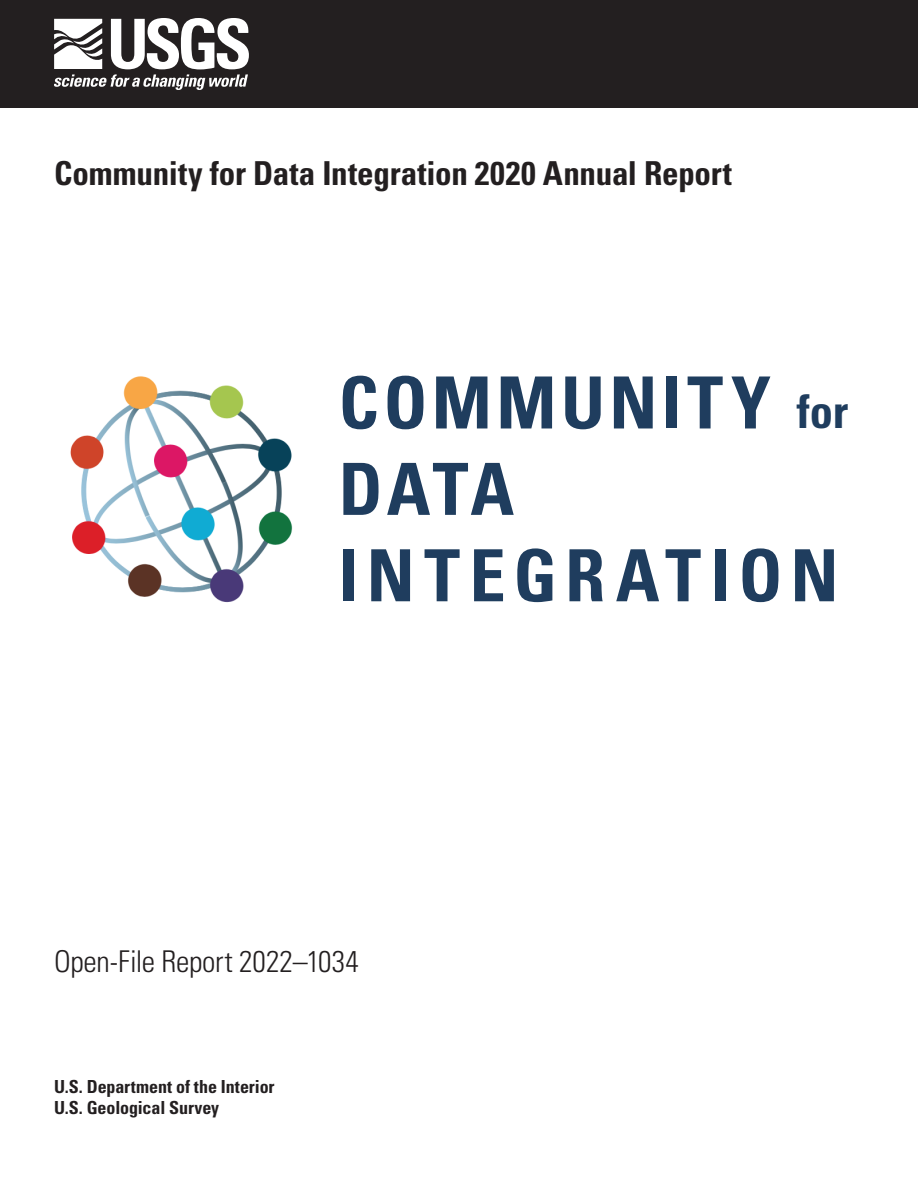
<style>
.page{position:relative;width:918px;height:1188px;background:#fff}
.page>*{position:absolute;margin:0;border:0;box-sizing:border-box;transform-origin:0 0}
.t1{font:700 condensed 72px/86.4px "Univers";letter-spacing:.075em;color:#1f3d5e}
.t2{font:700 condensed 33px "Univers";letter-spacing:-.005em;color:#231f20}
.SeriesCover{font:300 condensed 30px "Univers";letter-spacing:-.005em;color:#231f20}
.DBID{font:700 condensed 18px "Univers";letter-spacing:-.005em;color:#231f20}
.s1{font-size:46.5px}
</style>
<div class="page">
<div style="left:0;top:0;width:918px;height:108px;background:#231f20"></div>
<svg style="left:54px;top:18px;width:195px;height:72px"></svg>
<img style="left:70px;top:376px;width:223px;height:227px">
<p class="t2" style="left:54px;top:153px;width:680px">Community for Data Integration 2020 Annual Report</p>
<p class="t1" style="left:339px;top:359px;width:511px">COMMUNITY <span class="s1">for<br></span>DATA<br>INTEGRATION</p>
<p class="SeriesCover" style="left:54px;top:943px;width:306px">Open-File Report 2022–1034</p>
<p class="DBID" style="left:54px;top:1076px;width:222px">U.S. Department of the Interior</p>
<p class="DBID" style="left:54px;top:1097px;width:167px">U.S. Geological Survey</p>
</div>
